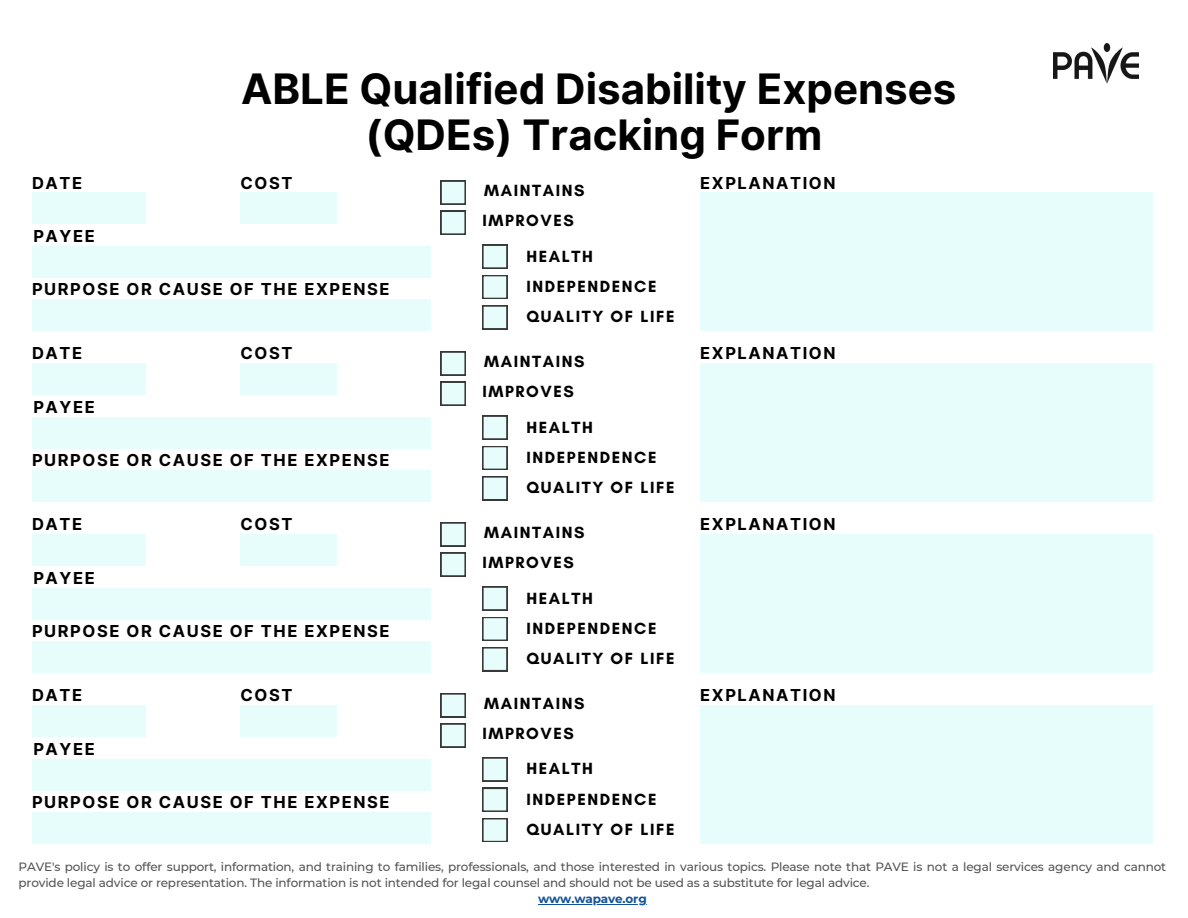
<style>
.page{position:relative;width:1188px;height:918px;background:#fff}
.page>*{position:absolute;margin:0;border:0;box-sizing:border-box;transform-origin:0 0}
.t1{font:700 42px/46.2px "Inter";color:#000;text-align:center}
.t2{font:700 16.5px "Inter";letter-spacing:.095em;color:#000}
.t3{font:700 16.5px "Glacial Indifference";letter-spacing:.095em;color:#000}
.t4{font:500 12px/16px "Montserrat";letter-spacing:-.01em;color:#545454}
.t5{font:700 12px "Montserrat";letter-spacing:-.01em;color:#145396}
</style>
<div class="page">
<hr style="left:538px;top:904px;width:109px;height:1px;background:#145396">
<div style="left:32px;top:246px;width:399px;height:32px;background:#e6fdfc"></div>
<div style="left:32px;top:192px;width:114px;height:32px;background:#e6fdfc"></div>
<div style="left:700px;top:192px;width:453px;height:139px;background:#e6fdfc"></div>
<div style="left:241px;top:192px;width:96px;height:32px;background:#e6fdfc"></div>
<div style="left:32px;top:299px;width:399px;height:32px;background:#e6fdfc"></div>
<div style="left:441px;top:181px;width:25px;height:23px;background:#393838"></div>
<svg style="left:441px;top:181px;width:24px;height:23px"></svg>
<div style="left:441px;top:211px;width:25px;height:24px;background:#393838"></div>
<svg style="left:441px;top:212px;width:24px;height:22px"></svg>
<svg style="left:482px;top:245px;width:25px;height:23px"></svg>
<svg style="left:482px;top:275px;width:25px;height:24px"></svg>
<svg style="left:482px;top:306px;width:25px;height:23px"></svg>
<div style="left:32px;top:417px;width:399px;height:32px;background:#e6fdfc"></div>
<div style="left:32px;top:363px;width:114px;height:32px;background:#e6fdfc"></div>
<div style="left:700px;top:363px;width:453px;height:139px;background:#e6fdfc"></div>
<div style="left:241px;top:363px;width:96px;height:32px;background:#e6fdfc"></div>
<div style="left:32px;top:470px;width:399px;height:32px;background:#e6fdfc"></div>
<div style="left:441px;top:352px;width:25px;height:23px;background:#393838"></div>
<svg style="left:441px;top:352px;width:24px;height:23px"></svg>
<div style="left:441px;top:382px;width:25px;height:23px;background:#393838"></div>
<svg style="left:441px;top:383px;width:24px;height:22px"></svg>
<svg style="left:482px;top:416px;width:25px;height:23px"></svg>
<svg style="left:482px;top:446px;width:25px;height:24px"></svg>
<svg style="left:482px;top:477px;width:25px;height:23px"></svg>
<div style="left:32px;top:588px;width:399px;height:32px;background:#e6fdfc"></div>
<div style="left:32px;top:534px;width:114px;height:32px;background:#e6fdfc"></div>
<div style="left:700px;top:534px;width:453px;height:139px;background:#e6fdfc"></div>
<div style="left:241px;top:534px;width:96px;height:32px;background:#e6fdfc"></div>
<div style="left:32px;top:641px;width:399px;height:32px;background:#e6fdfc"></div>
<div style="left:441px;top:523px;width:25px;height:23px;background:#393838"></div>
<svg style="left:441px;top:523px;width:24px;height:23px"></svg>
<div style="left:441px;top:553px;width:25px;height:23px;background:#393838"></div>
<svg style="left:441px;top:553px;width:24px;height:23px"></svg>
<svg style="left:482px;top:587px;width:25px;height:23px"></svg>
<svg style="left:482px;top:617px;width:25px;height:24px"></svg>
<svg style="left:482px;top:647px;width:25px;height:24px"></svg>
<div style="left:32px;top:759px;width:399px;height:32px;background:#e6fdfc"></div>
<div style="left:32px;top:705px;width:114px;height:32px;background:#e6fdfc"></div>
<div style="left:700px;top:705px;width:453px;height:139px;background:#e6fdfc"></div>
<div style="left:241px;top:705px;width:96px;height:32px;background:#e6fdfc"></div>
<div style="left:32px;top:812px;width:399px;height:32px;background:#e6fdfc"></div>
<div style="left:441px;top:694px;width:25px;height:23px;background:#393838"></div>
<svg style="left:441px;top:694px;width:24px;height:22px"></svg>
<div style="left:441px;top:724px;width:25px;height:23px;background:#393838"></div>
<svg style="left:441px;top:724px;width:24px;height:23px"></svg>
<svg style="left:482px;top:758px;width:25px;height:23px"></svg>
<svg style="left:482px;top:788px;width:25px;height:24px"></svg>
<svg style="left:482px;top:818px;width:25px;height:24px"></svg>
<img style="left:1054px;top:43px;width:84px;height:41px">
<p class="t1" style="left:241px;top:66px;width:717px">ABLE Qualified Disability Expenses (QDEs) Tracking Form</p>
<p class="t2" style="left:241px;top:173px;width:53px">COST</p>
<p class="t2" style="left:700px;top:173px;width:137px">EXPLANATION</p>
<p class="t2" style="left:32px;top:173px;width:52px">DATE</p>
<p class="t3" style="left:484px;top:180px;width:102px">MAINTAINS</p>
<p class="t3" style="left:482px;top:210px;width:93px">IMPROVES</p>
<p class="t3" style="left:526px;top:246px;width:68px">HEALTH</p>
<p class="t3" style="left:526px;top:276px;width:132px">INDEPENDENCE</p>
<p class="t3" style="left:526px;top:307px;width:150px">QUALITY OF LIFE</p>
<p class="t2" style="left:33px;top:227px;width:63px">PAYEE</p>
<p class="t2" style="left:32px;top:279px;width:359px">PURPOSE OR CAUSE OF THE EXPENSE</p>
<p class="t2" style="left:241px;top:344px;width:53px">COST</p>
<p class="t2" style="left:700px;top:344px;width:137px">EXPLANATION</p>
<p class="t2" style="left:32px;top:344px;width:52px">DATE</p>
<p class="t3" style="left:484px;top:351px;width:102px">MAINTAINS</p>
<p class="t3" style="left:482px;top:381px;width:93px">IMPROVES</p>
<p class="t3" style="left:526px;top:417px;width:68px">HEALTH</p>
<p class="t3" style="left:526px;top:447px;width:132px">INDEPENDENCE</p>
<p class="t3" style="left:526px;top:478px;width:150px">QUALITY OF LIFE</p>
<p class="t2" style="left:33px;top:398px;width:63px">PAYEE</p>
<p class="t2" style="left:32px;top:450px;width:359px">PURPOSE OR CAUSE OF THE EXPENSE</p>
<p class="t2" style="left:241px;top:515px;width:53px">COST</p>
<p class="t2" style="left:700px;top:515px;width:137px">EXPLANATION</p>
<p class="t2" style="left:32px;top:515px;width:52px">DATE</p>
<p class="t3" style="left:484px;top:522px;width:102px">MAINTAINS</p>
<p class="t3" style="left:482px;top:552px;width:93px">IMPROVES</p>
<p class="t3" style="left:526px;top:588px;width:68px">HEALTH</p>
<p class="t3" style="left:526px;top:618px;width:132px">INDEPENDENCE</p>
<p class="t3" style="left:526px;top:649px;width:150px">QUALITY OF LIFE</p>
<p class="t2" style="left:33px;top:568px;width:63px">PAYEE</p>
<p class="t2" style="left:32px;top:621px;width:359px">PURPOSE OR CAUSE OF THE EXPENSE</p>
<p class="t2" style="left:241px;top:685px;width:53px">COST</p>
<p class="t2" style="left:700px;top:685px;width:137px">EXPLANATION</p>
<p class="t2" style="left:32px;top:685px;width:52px">DATE</p>
<p class="t3" style="left:484px;top:693px;width:102px">MAINTAINS</p>
<p class="t3" style="left:482px;top:723px;width:93px">IMPROVES</p>
<p class="t3" style="left:526px;top:759px;width:68px">HEALTH</p>
<p class="t3" style="left:526px;top:789px;width:132px">INDEPENDENCE</p>
<p class="t3" style="left:526px;top:820px;width:150px">QUALITY OF LIFE</p>
<p class="t2" style="left:33px;top:739px;width:63px">PAYEE</p>
<p class="t2" style="left:32px;top:792px;width:359px">PURPOSE OR CAUSE OF THE EXPENSE</p>
<p class="t4" style="left:19px;top:859px;width:1149px">PAVE's policy is to offer support, information, and training to families, professionals, and those interested in various topics. Please note that PAVE is not a legal services agency and cannot provide legal advice or representation. The information is not intended for legal counsel and should not be used as a substitute for legal advice.</p>
<p class="t5" style="left:538px;top:891px;width:110px">www.wapave.org</p>
</div>
